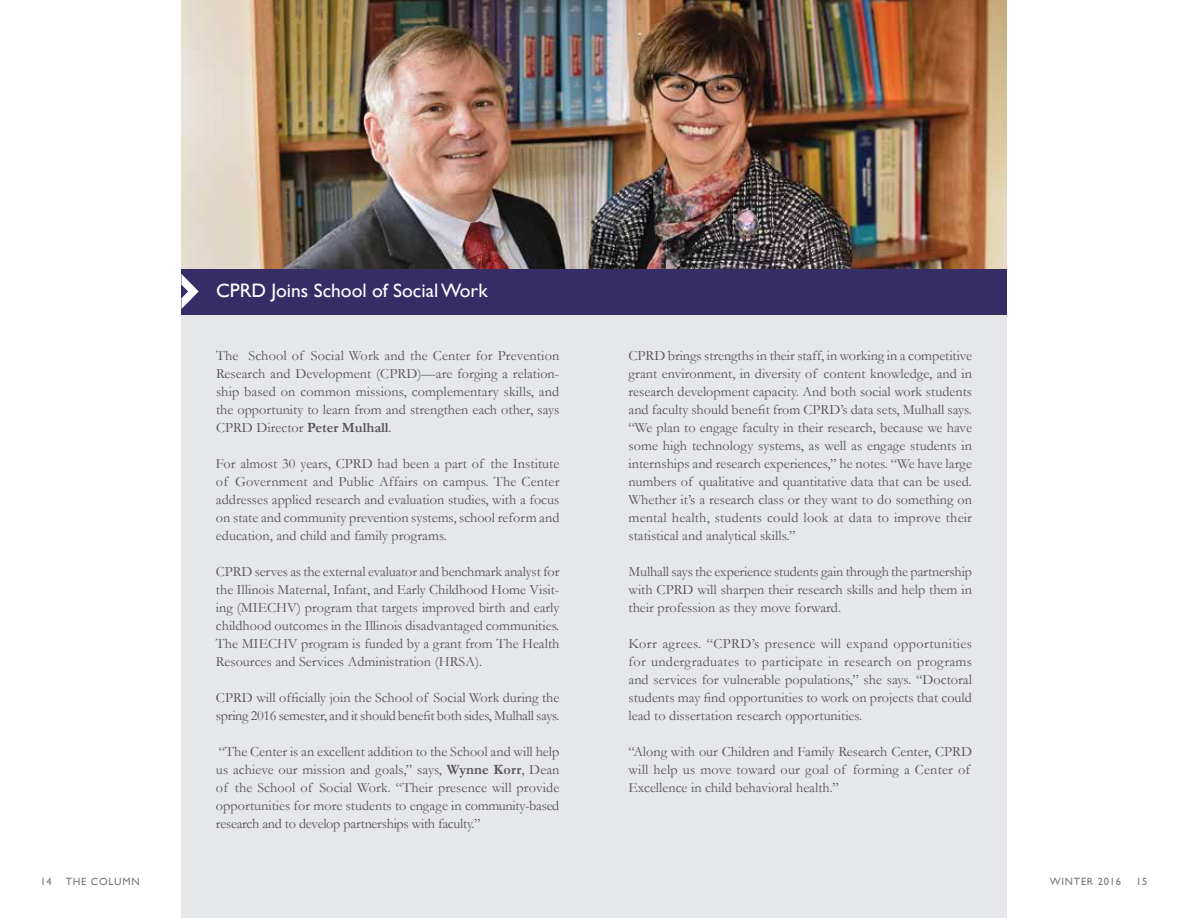
<style>
.page{position:relative;width:1188px;height:918px;background:#fff}
.page>*{position:absolute;margin:0;border:0;box-sizing:border-box;transform-origin:0 0}
.t1{font:19.5px "Gill Sans";color:#fff}
.t2{font:14.25px/18px "Garamond";color:#545456;text-align:justify}
.t3{font:14.25px/18px "Garamond";letter-spacing:-.02em;color:#545456}
.t4{font:10.5px "Gill Sans";letter-spacing:.07em;color:#77787b}
.s1{font-weight:700}
</style>
<div class="page">
<div style="left:181px;top:295px;width:826px;height:623px;background:#e6e7e8"></div>
<img style="left:181px;top:0;width:826px;height:269px">
<div style="left:181px;top:269px;width:826px;height:45px;background:#362c66"></div>
<svg style="left:181px;top:274px;width:18px;height:35px"></svg>
<h1 class="t1" style="left:216px;top:277px;width:191px">Have Pr ject,Will Travel</h1>
<h1 class="t1" style="left:216px;top:279px;width:273px">CPRD Joins School of Social Work</h1>
<p class="t2" style="left:216px;top:346px;width:345px">The School of Social Work and the Center for Prevention Research and Development (CPRD)—are forging a relation&shy;ship based on common missions, complementary skills, and the opportunity to learn from and strengthen each other, says CPRD Director <span class="s1">Peter Mulhall</span>.</p>
<p class="t2" style="left:216px;top:454px;width:345px">For almost 30 years, CPRD had been a part of the Institute of Government and Public Affairs on campus. The Center addresses applied research and evaluation studies, with a focus on state and community prevention systems, school reform and education, and child and family programs.</p>
<p class="t2" style="left:216px;top:562px;width:345px">CPRD serves as the external evaluator and benchmark analyst for the Illinois Maternal, Infant, and Early Childhood Home Visit&shy;ing (MIECHV) program that targets improved birth and early childhood outcomes in the Illinois disadvantaged communities.<br>The MIECHV program is funded by a grant from The Health Resources and Services Administration (HRSA).</p>
<p class="t3" style="left:216px;top:688px;width:345px">CPRD will officially join the School of Social Work during the spring 2016 semester, and it should benefit both sides, Mulhall says.</p>
<p class="t2" style="left:216px;top:742px;width:345px">“The Center is an excellent addition to the School and will help us achieve our mission and goals,” says, <span class="s1">Wynne Korr</span>, Dean of the School of Social Work. “Their presence will provide opportunities for more students to engage in community-based research and to develop partnerships with faculty.”</p>
<p class="t2" style="left:629px;top:346px;width:345px">CPRD brings strengths in their staff, in working in a competitive grant environment, in diversity of content knowledge, and in research development capacity. And both social work students and faculty should benefit from CPRD’s data sets, Mulhall says. “We plan to engage faculty in their research, because we have some high technology systems, as well as engage students in internships and research experiences,” he notes. “We have large numbers of qualitative and quantitative data that can be used.<br>Whether it’s a research class or they want to do something on mental health, students could look at data to improve their statistical and analytical skills.”</p>
<p class="t2" style="left:629px;top:562px;width:345px">Mulhall says the experience students gain through the partnership with CPRD will sharpen their research skills and help them in their profession as they move forward.</p>
<p class="t2" style="left:629px;top:634px;width:345px">Korr agrees. “CPRD’s presence will expand opportunities for undergraduates to participate in research on programs and services for vulnerable populations,” she says. “Doctoral students may find opportunities to work on projects that could lead to dissertation research opportunities.</p>
<p class="t2" style="left:629px;top:742px;width:345px;text-align:left">“Along with our Children and Family Research Center, CPRD will help us move toward our goal of forming a Center of<br>Excellence in child behavioral health.”</p>
<p class="t4" style="left:40px;top:875px;width:13px">14</p>
<p class="t4" style="left:66px;top:875px;width:75px">THE COLUMN</p>
<p class="t4" style="left:1050px;top:875px;width:72px">WINTER 2016</p>
<p class="t4" style="left:1136px;top:875px;width:13px">15</p>
</div>
